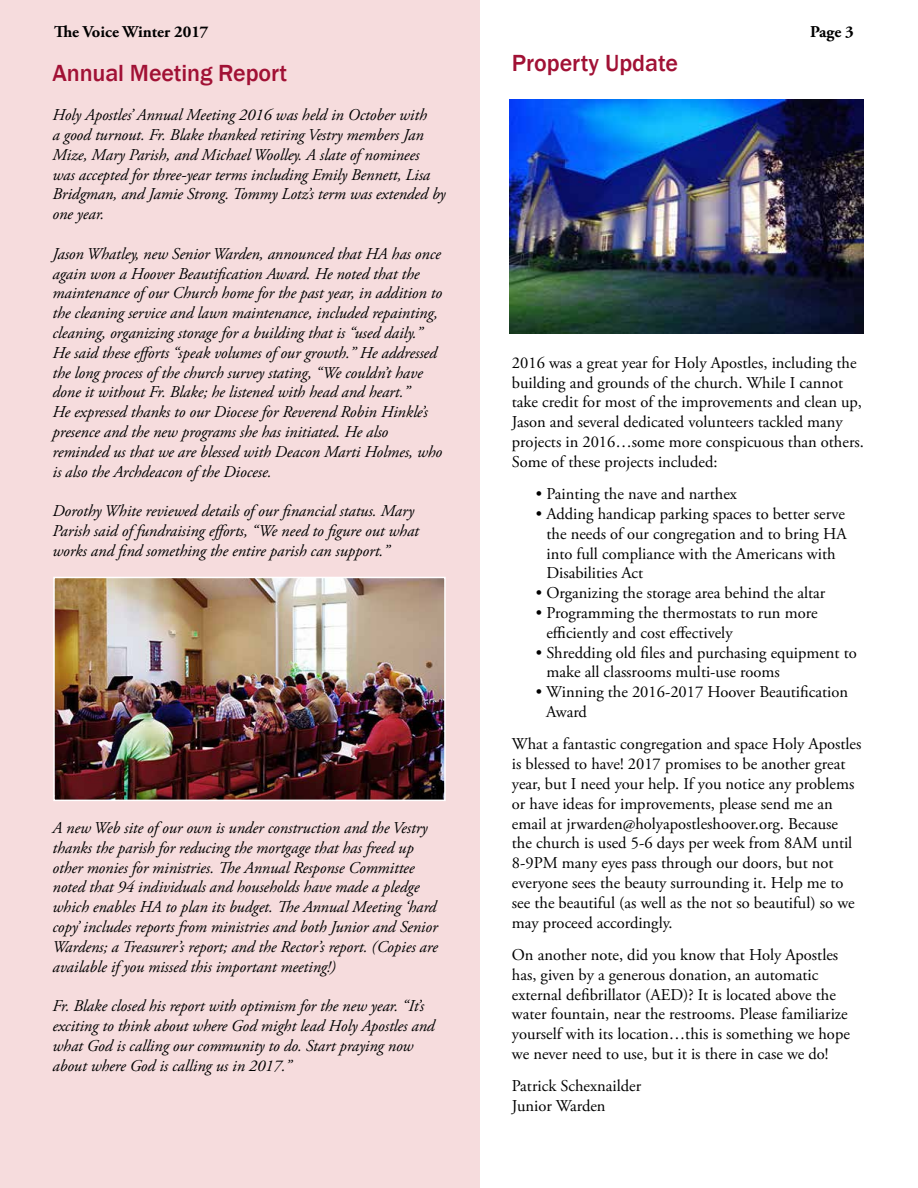
<style>
.page{position:relative;width:918px;height:1188px;background:#fff}
.page>*{position:absolute;margin:0;border:0;box-sizing:border-box;transform-origin:0 0}
.t1{font:500 24px "Franklin Gothic";letter-spacing:-.005em;color:#a11135}
.t2{font:italic 16.5px/19.8px "Adobe Garamond Pro";letter-spacing:-.005em;color:#000}
.t3{font:16.5px/19.8px "Adobe Garamond Pro";color:#000}
.t4{font:700 16.5px "Adobe Garamond Pro";color:#000}
</style>
<div class="page">
<div style="left:0;top:0;width:480px;height:1188px;background:#f6dcdd"></div>
<img style="left:56px;top:580px;width:387px;height:218px">
<div style="left:53px;top:577px;width:393px;height:224px;border:2px solid #fff"></div>
<img style="left:510px;top:99px;width:354px;height:235px">
<p class="t4" style="left:54px;top:22px;width:156px">The Voice Winter 2017</p>
<p class="t4" style="left:810px;top:22px;width:45px">Page 3</p>
<h1 class="t1" style="left:512px;top:48px;width:168px">Property Update</h1>
<h1 class="t1" style="left:52px;top:58px;width:236px">Annual Meeting Report</h1>
<p class="t2" style="left:52px;top:105px;width:395px">Holy Apostles’ Annual Meeting 2016 was held in October with<br>a good turnout. Fr. Blake thanked retiring Vestry members Jan Mize, Mary Parish, and Michael Woolley. A slate of nominees was accepted for three-year terms including Emily Bennett, Lisa Bridgman, and Jamie Strong. Tommy Lotz’s term was extended by one year.</p>
<p class="t2" style="left:52px;top:244px;width:391px">Jason Whatley, new Senior Warden, announced that HA has once again won a Hoover Beautification Award. He noted that the maintenance of our Church home for the past year, in addition to the cleaning service and lawn maintenance, included repainting, cleaning, organizing storage for a building that is “used daily.” He said these efforts “speak volumes of our growth.” He addressed the long process of the church survey stating, “We couldn’t have done it without Fr. Blake; he listened with head and heart.”<br>He expressed thanks to our Diocese for Reverend Robin Hinkle’s presence and the new programs she has initiated. He also reminded us that we are blessed with Deacon Marti Holmes, who is also the Archdeacon of the Diocese.</p>
<p class="t2" style="left:52px;top:501px;width:368px">Dorothy White reviewed details of our financial status. Mary<br>Parish said of fundraising efforts, “We need to figure out what works and find something the entire parish can support.”</p>
<p class="t3" style="left:512px;top:353px;width:354px">2016 was a great year for Holy Apostles, including the building and grounds of the church. While I cannot take credit for most of the improvements and clean up, Jason and several dedicated volunteers tackled many projects in 2016…some more conspicuous than others.<br>Some of these projects included:</p>
<p class="t3" style="left:536px;top:485px;width:203px">• Painting the nave and narthex</p>
<p class="t3" style="left:546px;top:504px;width:302px;text-indent:-11px">• Adding handicap parking spaces to better serve the needs of our congregation and to bring HA into full compliance with the Americans with Disabilities Act</p>
<p class="t3" style="left:536px;top:584px;width:291px">• Organizing the storage area behind the altar</p>
<p class="t3" style="left:546px;top:603px;width:273px;text-indent:-11px">• Programming the thermostats to run more efficiently and cost effectively</p>
<p class="t3" style="left:546px;top:643px;width:312px;text-indent:-11px">• Shredding old files and purchasing equipment to make all classrooms multi-use rooms</p>
<p class="t3" style="left:546px;top:683px;width:303px;text-indent:-10px">• Winning the 2016-2017 Hoover Beautification<br>Award</p>
<p class="t3" style="left:512px;top:735px;width:351px">What a fantastic congregation and space Holy Apostles is blessed to have! 2017 promises to be another great year, but I need your help. If you notice any problems or have ideas for improvements, please send me an email at jrwarden@holyapostleshoover.org. Because the church is used 5-6 days per week from 8AM until 8-9PM many eyes pass through our doors, but not everyone sees the beauty surrounding it. Help me to see the beautiful (as well as the not so beautiful) so we may proceed accordingly.</p>
<p class="t3" style="left:512px;top:945px;width:339px">On another note, did you know that Holy Apostles has, given by a generous donation, an automatic external defibrillator (AED)? It is located above the water fountain, near the restrooms. Please familiarize yourself with its location…this is something we hope we never need to use, but it is there in case we do!</p>
<p class="t3" style="left:512px;top:1077px;width:131px">Patrick Schexnailder<br>Junior Warden</p>
<p class="t2" style="left:52px;top:818px;width:387px">A new Web site of our own is under construction and the Vestry thanks the parish for reducing the mortgage that has freed up other monies for ministries. The Annual Response Committee noted that 94 individuals and households have made a pledge which enables HA to plan its budget. The Annual Meeting ‘hard copy’ includes reports from ministries and both Junior and Senior Wardens; a Treasurer’s report; and the Rector’s report. (Copies are available if you missed this important meeting!)</p>
<p class="t2" style="left:52px;top:996px;width:384px">Fr. Blake closed his report with optimism for the new year. “It’s exciting to think about where God might lead Holy Apostles and what God is calling our community to do. Start praying now about where God is calling us in 2017.”</p>
</div>
